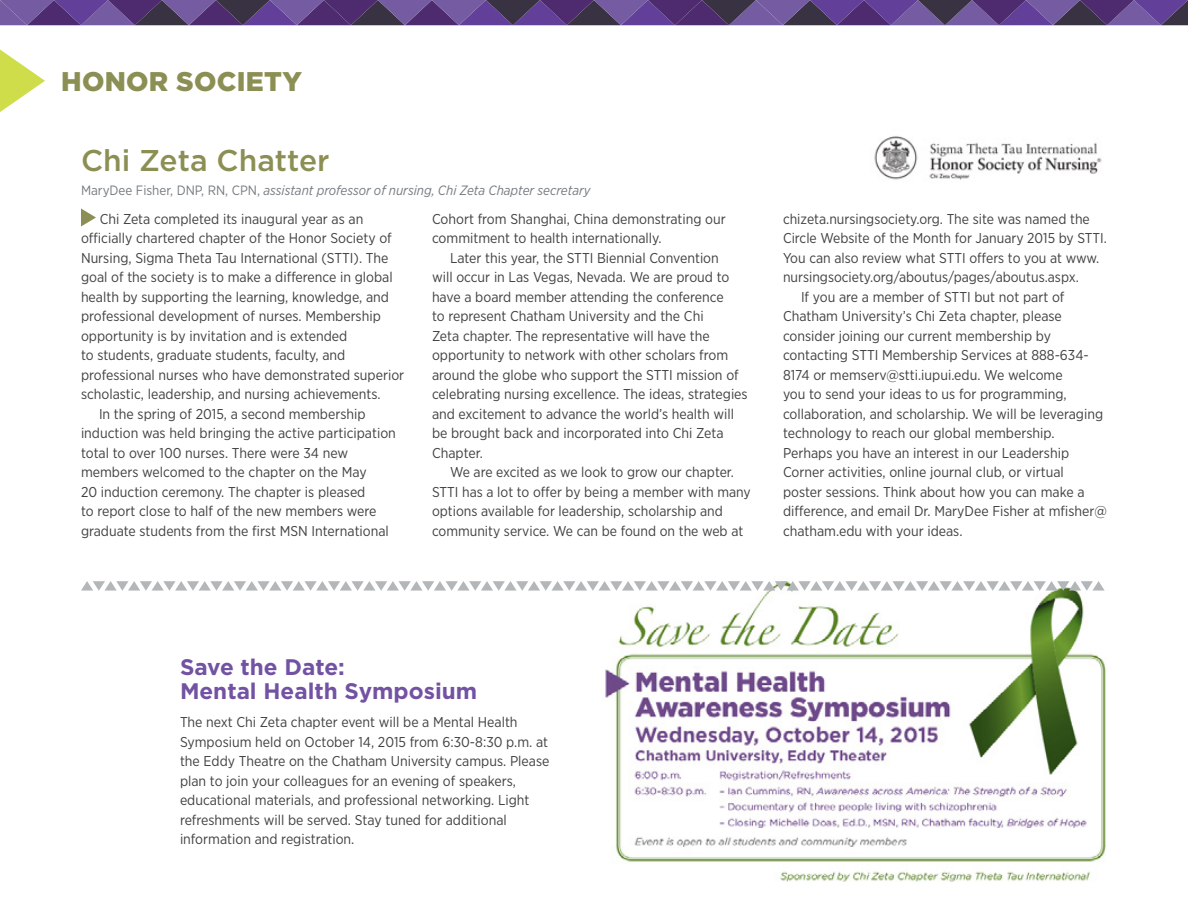
<style>
.page{position:relative;width:1188px;height:918px;background:#fff}
.page>*{position:absolute;margin:0;border:0;box-sizing:border-box;transform-origin:0 0}
.head__20_pt_green{font:500 30px "Gotham";color:#8c8f54}
.contributor{font:900 27px "Gotham";letter-spacing:.01em;color:#8c8f54}
.head__15_pt_prurple{font:700 22.5px/24px "Gotham";color:#7252a2}
.text{font:14.25px/19.5px "Gotham Narrow";color:#414042}
._1st_paragraph{font:14.25px/19.5px "Gotham Narrow";color:#414042}
.contributor-2{font:italic 13.5px "Gotham Narrow";color:#767c83}
.s1{font-style:normal}
</style>
<div class="page">
<svg style="left:0;top:0;width:1188px;height:25px"></svg>
<svg style="left:81px;top:208px;width:15px;height:18px"></svg>
<svg style="left:0;top:50px;width:45px;height:62px"></svg>
<img style="left:874px;top:136px;width:228px;height:44px">
<img style="left:605px;top:591px;width:502px;height:291px">
<svg style="left:81px;top:581px;width:1024px;height:10px"></svg>
<p class="contributor" style="left:61px;top:66px;width:242px">HONOR SOCIETY</p>
<p class="head__20_pt_green" style="left:81px;top:143px;width:250px">Chi Zeta Chatter</p>
<p class="contributor-2" style="left:81px;top:182px;width:511px"><span class="s1">MaryDee Fisher, DNP, RN, CPN,</span> assistant professor of nursing, Chi Zeta Chapter secretary</p>
<p class="_1st_paragraph" style="left:81px;top:208px;width:325px;text-indent:19px">Chi Zeta completed its inaugural year as an officially chartered chapter of the Honor Society of Nursing, Sigma Theta Tau International (STTI). The goal of the society is to make a difference in global health by supporting the learning, knowledge, and professional development of nurses. Membership opportunity is by invitation and is extended<br>to students, graduate students, faculty, and professional nurses who have demonstrated superior scholastic, leadership, and nursing achievements.</p>
<p class="text" style="left:81px;top:403px;width:316px;text-indent:18px">In the spring of 2015, a second membership induction was held bringing the active participation total to over 100 nurses. There were 34 new members welcomed to the chapter on the May<br>20 induction ceremony. The chapter is pleased<br>to report close to half of the new members were graduate students from the first MSN International</p>
<p class="text" style="left:432px;top:208px;width:295px">Cohort from Shanghai, China demonstrating our commitment to health internationally.</p>
<p class="text" style="left:432px;top:247px;width:317px;text-indent:18px">Later this year, the STTI Biennial Convention<br>will occur in Las Vegas, Nevada. We are proud to have a board member attending the conference<br>to represent Chatham University and the Chi<br>Zeta chapter. The representative will have the opportunity to network with other scholars from around the globe who support the STTI mission of celebrating nursing excellence. The ideas, strategies and excitement to advance the world’s health will be brought back and incorporated into Chi Zeta Chapter.</p>
<p class="text" style="left:432px;top:462px;width:320px;text-indent:18px">We are excited as we look to grow our chapter.<br>STTI has a lot to offer by being a member with many options available for leadership, scholarship and community service. We can be found on the web at</p>
<p class="text" style="left:783px;top:208px;width:326px">chizeta.nursingsociety.org. The site was named the Circle Website of the Month for January 2015 by STTI.<br>You can also review what STTI offers to you at www. nursingsociety.org/aboutus/pages/aboutus.aspx.</p>
<p class="text" style="left:783px;top:286px;width:326px;text-indent:18px">If you are a member of STTI but not part of Chatham University’s Chi Zeta chapter, please consider joining our current membership by contacting STTI Membership Services at 888-634- 8174 or memserv@stti.iupui.edu. We welcome<br>you to send your ideas to us for programming, collaboration, and scholarship. We will be leveraging technology to reach our global membership.<br>Perhaps you have an interest in our Leadership Corner activities, online journal club, or virtual<br>poster sessions. Think about how you can make a difference, and email Dr. MaryDee Fisher at mfisher@ chatham.edu with your ideas.</p>
<p class="head__15_pt_prurple" style="left:180px;top:654px;width:299px">Save the Date:<br>Mental Health Symposium</p>
<p class="_1st_paragraph" style="left:180px;top:712px;width:371px">The next Chi Zeta chapter event will be a Mental Health Symposium held on October 14, 2015 from 6:30-8:30 p.m. at the Eddy Theatre on the Chatham University campus. Please plan to join your colleagues for an evening of speakers, educational materials, and professional networking. Light refreshments will be served. Stay tuned for additional information and registration.</p>
</div>
